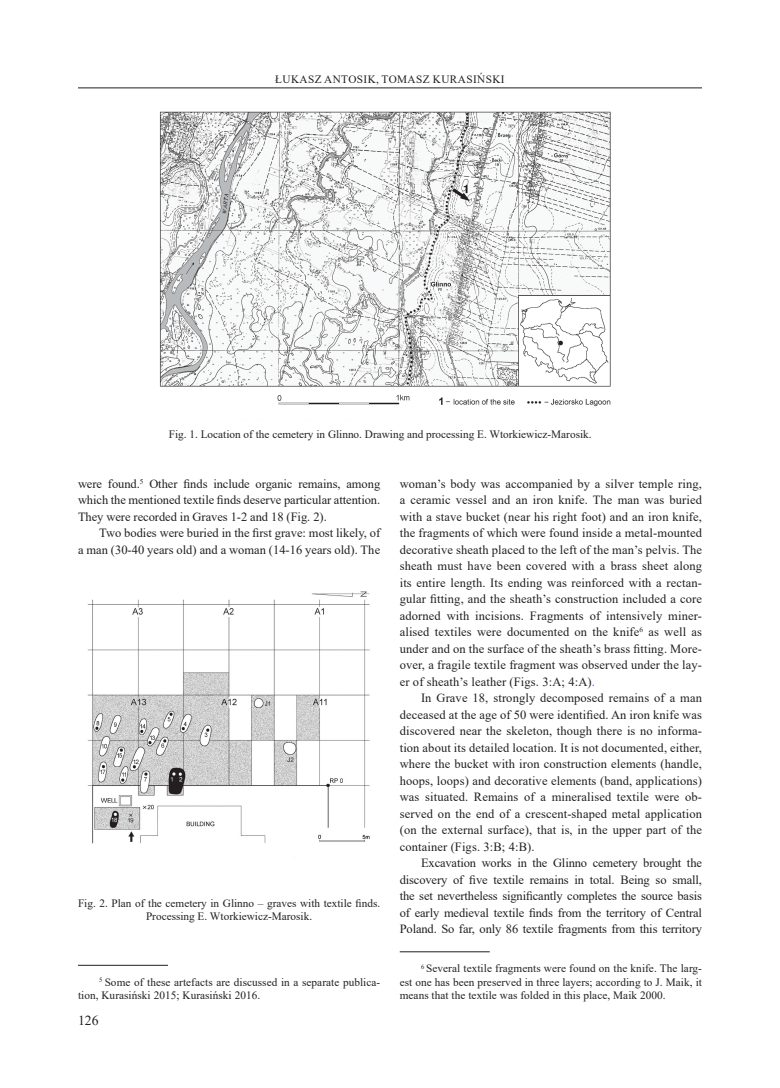
<style>
.page{position:relative;width:780px;height:1088px;background:#fff}
.page>*{position:absolute;margin:0;border:0;box-sizing:border-box;transform-origin:0 0}
.t1{font:13.75px "Times New Roman";color:#231f20}
.Normalny{font:12.5px/16.5px "Times New Roman";color:#231f20;text-align:justify}
.przypis{font:11.25px/13.5px "Times New Roman";letter-spacing:.005em;color:#231f20}
.Normalny-2{font:11.25px/13.5px "Times New Roman";color:#231f20;text-align:center}
.przypis-2{font:11.25px "Times New Roman";letter-spacing:.035em;color:#231f20}
.s1{color:#36f}
</style>
<div class="page">
<hr style="left:78px;top:88px;width:624px;height:1px;background:#231f20">
<hr style="left:78px;top:965px;width:90px;height:1px;background:#231f20">
<hr style="left:400px;top:951px;width:90px;height:1px;background:#231f20">
<img style="left:87px;top:591px;width:283px;height:253px">
<img style="left:159px;top:111px;width:452px;height:296px">
<p class="przypis-2" style="left:275px;top:72px;width:231px">ŁUKASZ ANTOSIK, TOMASZ KURASIŃSKI</p>
<p class="Normalny-2" style="left:169px;top:427px;width:424px">Fig. 1. Location of the cemetery in Glinno. Drawing and processing E. Wtorkiewicz-Marosik.</p>
<p class="Normalny" style="left:78px;top:475px;width:304px">were found.<sup>5</sup> Other finds include organic remains, among which the mentioned textile finds deserve particular attention.<br>They were recorded in Graves 1-2 and 18 (Fig. 2).</p>
<p class="Normalny" style="left:78px;top:525px;width:304px;text-align:right">Two bodies were buried in the first grave: most likely, of<br>a man (30-40 years old) and a woman (14-16 years old). The</p>
<p class="Normalny-2" style="left:78px;top:896px;width:304px">Fig. 2. Plan of the cemetery in Glinno – graves with textile finds.<br>Processing E. Wtorkiewicz-Marosik.</p>
<p class="przypis" style="left:78px;top:975px;width:304px;text-indent:21px"><sup>5</sup> Some of these artefacts are discussed in a separate publica&shy;tion, Kurasiński 2015; Kurasiński 2016.</p>
<p class="t1" style="left:78px;top:1011px;width:22px">126</p>
<p class="Normalny" style="left:400px;top:475px;width:304px">woman’s body was accompanied by a silver temple ring, a ceramic vessel and an iron knife. The man was buried with a stave bucket (near his right foot) and an iron knife, the fragments of which were found inside a metal-mounted decorative sheath placed to the left of the man’s pelvis. The sheath must have been covered with a brass sheet along its entire length. Its ending was reinforced with a rectan&shy;gular fitting, and the sheath’s construction included a core adorned with incisions. Fragments of intensively miner&shy;alised textiles were documented on the knife<sup>6</sup> as well as under and on the surface of the sheath’s brass fitting. More&shy;over, a fragile textile fragment was observed under the lay&shy;er of sheath’s leather (Figs. 3:A; 4:A)<span class="s1">.</span></p>
<p class="Normalny" style="left:400px;top:689px;width:304px;text-indent:21px">In Grave 18, strongly decomposed remains of a man deceased at the age of 50 were identified. An iron knife was discovered near the skeleton, though there is no informa&shy;tion about its detailed location. It is not documented, either, where the bucket with iron construction elements (handle, hoops, loops) and decorative elements (band, applications) was situated. Remains of a mineralised textile were ob&shy;served on the end of a crescent-shaped metal application (on the external surface), that is, in the upper part of the container (Figs. 3:B; 4:B).</p>
<p class="Normalny" style="left:400px;top:854px;width:304px;text-indent:21px">Excavation works in the Glinno cemetery brought the discovery of five textile remains in total. Being so small, the set nevertheless significantly completes the source basis of early medieval textile finds from the territory of Central Poland. So far, only 86 textile fragments from this territory</p>
<p class="przypis" style="left:400px;top:961px;width:304px;text-align:justify;text-indent:21px"><sup>6</sup> Several textile fragments were found on the knife. The larg&shy;est one has been preserved in three layers; according to J. Maik, it means that the textile was folded in this place, Maik 2000.</p>
</div>
